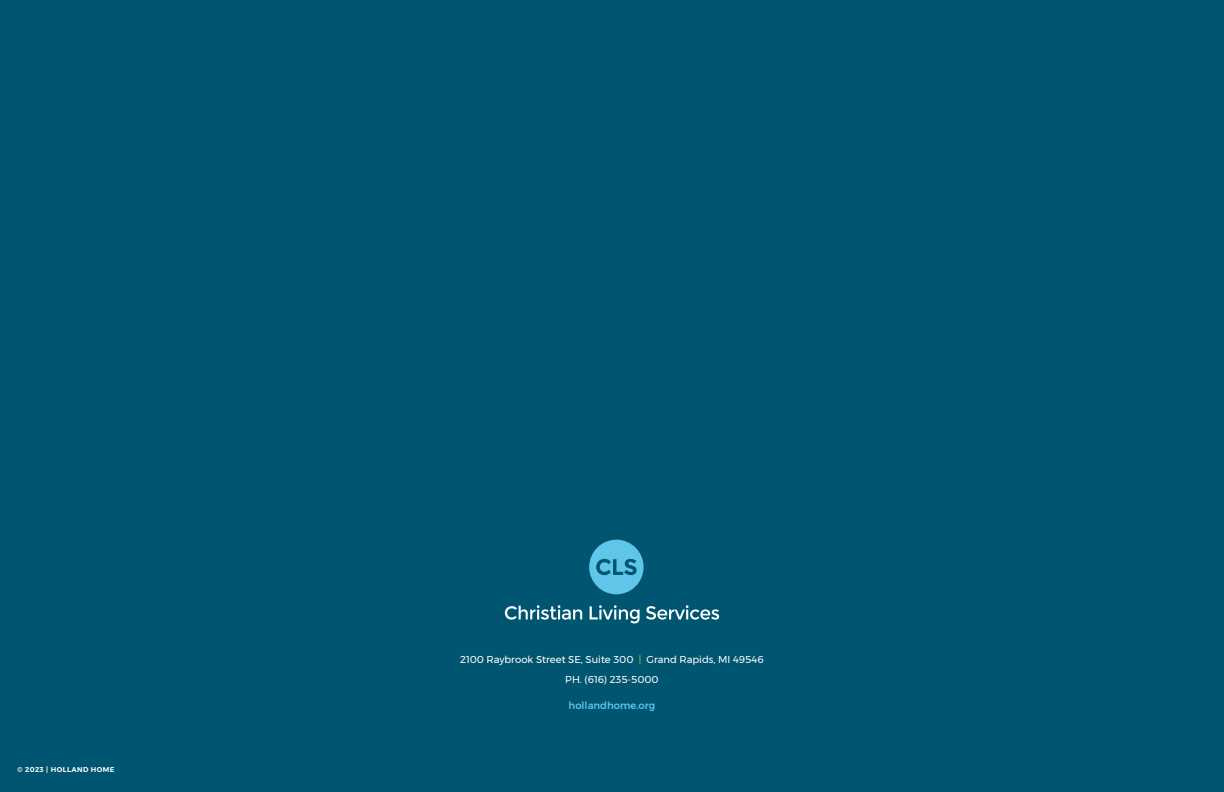
<style>
.page{position:relative;width:1224px;height:792px;background:#005570}
.page>*{position:absolute;margin:0;border:0;box-sizing:border-box;transform-origin:0 0}
.t1{font:10px "Montserrat";color:#fff}
.t2{font:500 10px "Montserrat";color:#5fc5e9}
.t3{font:600 7px "Montserrat";letter-spacing:.06em;color:#fff}
.s1{color:#a2d40a}
</style>
<div class="page">
<div style="left:589px;top:540px;width:55px;height:54px;background:#5fc5e9;border-radius:50%"></div>
<svg style="left:596px;top:559px;width:41px;height:16px"></svg>
<svg style="left:505px;top:605px;width:77px;height:15px"></svg>
<svg style="left:590px;top:605px;width:50px;height:18px"></svg>
<svg style="left:646px;top:605px;width:73px;height:15px"></svg>
<p class="t3" style="left:17px;top:764px;width:99px">© 2023 | HOLLAND HOME</p>
<p class="t1" style="left:460px;top:651px;width:305px">2100 Raybrook Street SE, Suite 300 <span class="s1">|</span> Grand Rapids, MI 49546</p>
<p class="t1" style="left:565px;top:671px;width:95px">PH. (616) 235-5000</p>
<p class="t2" style="left:569px;top:697px;width:88px">hollandhome.org</p>
</div>
